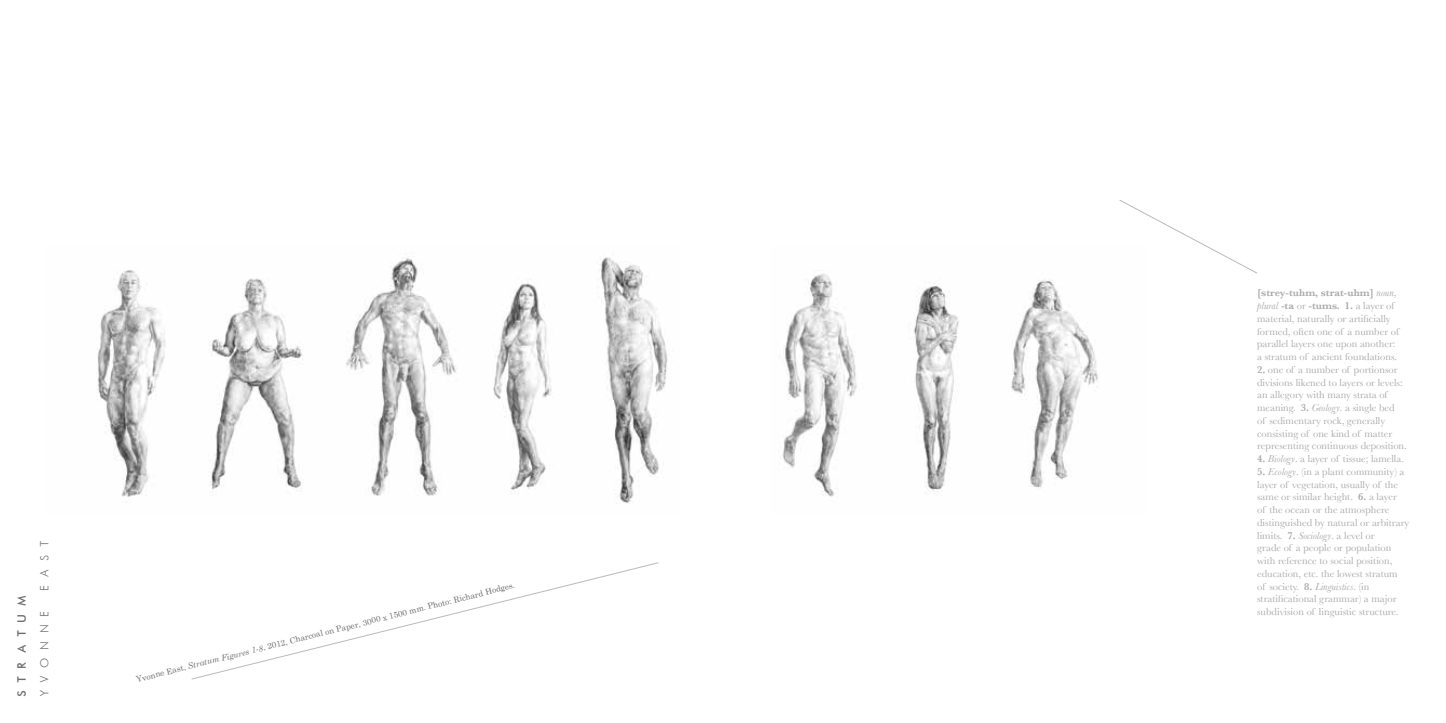
<style>
.page{position:relative;width:1446px;height:723px;background:#fff}
.page>*{position:absolute;margin:0;border:0;box-sizing:border-box;transform-origin:0 0}
.t1{font:13.5px "Futura Light";letter-spacing:.6em;color:#6d6e71}
.t2{font:13.5px "Futura";letter-spacing:.6em;color:#6d6e71}
.t3{font:10.5px/12.8px "Baskerville";color:#a7a9ac}
.t4{font:8.25px "Century Schoolbook";color:#6d6e71}
.s1{font-style:italic}
.s2{font-weight:600}
</style>
<div class="page">
<svg style="left:1119px;top:200px;width:138px;height:74px"></svg>
<svg style="left:191px;top:562px;width:468px;height:117px"></svg>
<img style="left:779px;top:246px;width:366px;height:251px">
<img style="left:97px;top:257px;width:571px;height:247px">
<p class="t2" style="left:16px;top:697px;width:104px;rotate:-90deg">STRATUM</p>
<p class="t1" style="left:38px;top:591px;width:51px;rotate:-90deg">EAST</p>
<p class="t1" style="left:38px;top:697px;width:88px;rotate:-90deg">YVONNE</p>
<p class="t4" style="left:135px;top:674px;width:391px;rotate:-14deg">Yvonne East, <span class="s1">Stratum Figures 1-8</span>, 2012, Charcoal on Paper, 3000 x 1500 mm. Photo: Richard Hodges.</p>
<p class="t3" style="left:1257px;top:286px;width:143px"><span class="s2">[strey-tuhm, strat-uhm]</span> <span class="s1">noun</span>, <span class="s1">plural</span> <span class="s2">-ta</span> or <span class="s2">-tums. 1.</span> a layer of material, naturally or artificially formed, often one of a number of parallel layers one upon another: a stratum of ancient foundations.</p>
<p class="t3" style="left:1257px;top:363px;width:151px"><span class="s2">2.</span> one of a number of portionsor divisions likened to layers or levels: an allegory with many strata of meaning. <span class="s2">3.</span> <span class="s1">Geology</span>. a single bed<br>of sedimentary rock, generally consisting of one kind of matter representing continuous deposition.</p>
<p class="t3" style="left:1257px;top:452px;width:148px"><span class="s2">4.</span> <span class="s1">Biology</span>. a layer of tissue; lamella.</p>
<p class="t3" style="left:1257px;top:465px;width:154px"><span class="s2">5.</span> <span class="s1">Ecology</span>. (in a plant community) a layer of vegetation, usually of the same or similar height. <span class="s2">6.</span> a layer<br>of the ocean or the atmosphere distinguished by natural or arbitrary limits. <span class="s2">7.</span> <span class="s1">Sociology</span>. a level or<br>grade of a people or population with reference to social position, education, etc. the lowest stratum<br>of society. <span class="s2">8.</span> <span class="s1">Linguistics</span>. (in stratificational grammar) a major subdivision of linguistic structure.</p>
</div>
